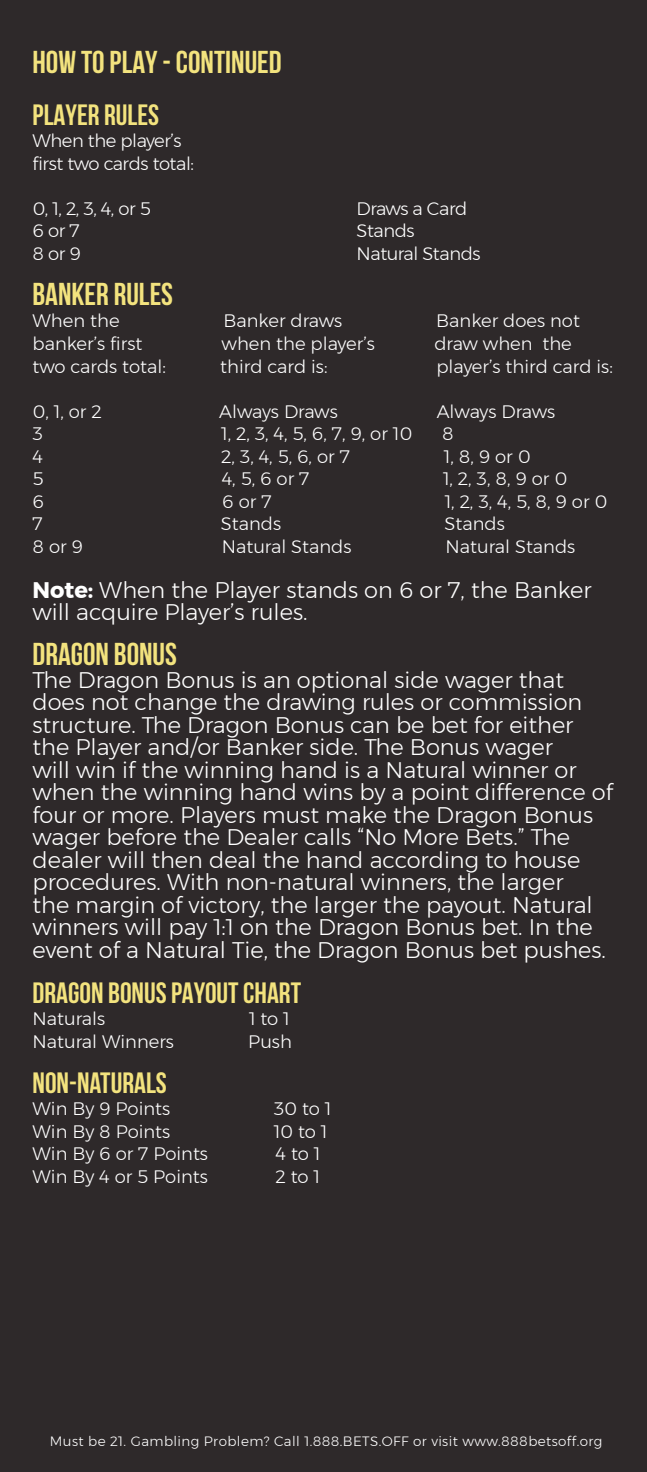
<style>
.page{position:relative;width:647px;height:1472px;background:#2e292a}
.page>*{position:absolute;margin:0;border:0;box-sizing:border-box;transform-origin:0 0}
.t1{font:700 31.5px "Bebas Neue";color:#f3e37e}
.t2{font:700 29.25px "Bebas Neue";color:#f3e37e}
.t3{font:300 22.5px/22.5px "Montserrat";color:#fff}
.t4{font:300 18px "Montserrat";color:#fff}
.t5{font:300 18px/22.5px "Montserrat";letter-spacing:-.025em;color:#fff}
.t6{font:300 13.5px "Montserrat";letter-spacing:.03em;color:#fff}
.s1{font-weight:700}
</style>
<div class="page">
<h1 class="t1" style="left:33px;top:45px;width:251px">HOW TO PLAY - CONTINUED</h1>
<h2 class="t2" style="left:33px;top:99px;width:128px">PLAYER RULES</h2>
<p class="t5" style="left:33px;top:129px;width:163px">When the player’s first two cards total:</p>
<p class="t4" style="left:33px;top:195px;width:120px">0, 1, 2, 3, 4, or 5</p>
<p class="t5" style="left:357px;top:197px;width:112px">Draws a Card</p>
<p class="t4" style="left:33px;top:217px;width:48px">6 or 7</p>
<p class="t4" style="left:357px;top:217px;width:60px">Stands</p>
<p class="t4" style="left:33px;top:240px;width:50px">8 or 9</p>
<p class="t5" style="left:357px;top:242px;width:125px">Natural Stands</p>
<h1 class="t1" style="left:33px;top:277px;width:142px">BANKER RULES</h1>
<p class="t4" style="left:33px;top:307px;width:89px">When the</p>
<p class="t4" style="left:224px;top:307px;width:120px">Banker draws</p>
<p class="t4" style="left:436px;top:307px;width:145px">Banker does not</p>
<p class="t4" style="left:33px;top:330px;width:111px">banker’s first</p>
<p class="t4" style="left:222px;top:330px;width:155px">when the player’s</p>
<p class="t4" style="left:434px;top:330px;width:139px">draw when the</p>
<p class="t4" style="left:33px;top:352px;width:135px">two cards total:</p>
<p class="t4" style="left:220px;top:352px;width:109px">third card is:</p>
<p class="t4" style="left:436px;top:352px;width:178px">player’s third card is:</p>
<p class="t4" style="left:33px;top:397px;width:71px">0, 1, or 2</p>
<p class="t4" style="left:219px;top:397px;width:120px">Always Draws</p>
<p class="t4" style="left:437px;top:397px;width:120px">Always Draws</p>
<p class="t4" style="left:33px;top:420px;width:12px">3</p>
<p class="t4" style="left:221px;top:420px;width:193px">1, 2, 3, 4, 5, 6, 7, 9, or 10</p>
<p class="t4" style="left:442px;top:420px;width:13px">8</p>
<p class="t4" style="left:33px;top:442px;width:12px">4</p>
<p class="t4" style="left:221px;top:442px;width:130px">2, 3, 4, 5, 6, or 7</p>
<p class="t4" style="left:444px;top:442px;width:88px">1, 8, 9 or 0</p>
<p class="t4" style="left:33px;top:465px;width:13px">5</p>
<p class="t4" style="left:222px;top:465px;width:89px">4, 5, 6 or 7</p>
<p class="t4" style="left:443px;top:465px;width:126px">1, 2, 3, 8, 9 or 0</p>
<p class="t4" style="left:33px;top:487px;width:13px">6</p>
<p class="t4" style="left:222px;top:487px;width:51px">6 or 7</p>
<p class="t4" style="left:445px;top:487px;width:164px">1, 2, 3, 4, 5, 8, 9 or 0</p>
<p class="t4" style="left:33px;top:510px;width:12px">7</p>
<p class="t4" style="left:221px;top:510px;width:62px">Stands</p>
<p class="t4" style="left:444px;top:510px;width:62px">Stands</p>
<p class="t4" style="left:33px;top:532px;width:52px">8 or 9</p>
<p class="t4" style="left:222px;top:532px;width:131px">Natural Stands</p>
<p class="t4" style="left:446px;top:532px;width:131px">Natural Stands</p>
<p class="t3" style="left:33px;top:578px;width:561px"><span class="s1">Note:</span> When the Player stands on 6 or 7, the Banker will acquire Player’s rules.</p>
<h1 class="t1" style="left:33px;top:637px;width:146px">DRAGON BONUS</h1>
<p class="t3" style="left:33px;top:668px;width:582px">The Dragon Bonus is an optional side wager that does not change the drawing rules or commission structure. The Dragon Bonus can be bet for either the Player and/or Banker side. The Bonus wager<br>will win if the winning hand is a Natural winner or when the winning hand wins by a point difference of four or more. Players must make the Dragon Bonus wager before the Dealer calls “No More Bets.” The dealer will then deal the hand according to house procedures. With non-natural winners, the larger<br>the margin of victory, the larger the payout. Natural winners will pay 1:1 on the Dragon Bonus bet. In the event of a Natural Tie, the Dragon Bonus bet pushes.</p>
<h2 class="t2" style="left:33px;top:976px;width:270px">DRAGON BONUS PAYOUT CHART</h2>
<p class="t4" style="left:33px;top:1005px;width:74px">Naturals</p>
<p class="t4" style="left:249px;top:1005px;width:42px">1 to 1</p>
<p class="t4" style="left:33px;top:1027px;width:143px">Natural Winners</p>
<p class="t4" style="left:248px;top:1027px;width:45px">Push</p>
<h2 class="t2" style="left:33px;top:1066px;width:136px">NON-NATURALS</h2>
<p class="t4" style="left:33px;top:1095px;width:139px">Win By 9 Points</p>
<p class="t4" style="left:274px;top:1095px;width:59px">30 to 1</p>
<p class="t4" style="left:33px;top:1117px;width:139px">Win By 8 Points</p>
<p class="t4" style="left:274px;top:1117px;width:55px">10 to 1</p>
<p class="t4" style="left:33px;top:1140px;width:177px">Win By 6 or 7 Points</p>
<p class="t4" style="left:276px;top:1140px;width:46px">4 to 1</p>
<p class="t4" style="left:33px;top:1162px;width:177px">Win By 4 or 5 Points</p>
<p class="t4" style="left:276px;top:1162px;width:46px">2 to 1</p>
<p class="t6" style="left:50px;top:1431px;width:554px">Must be 21. Gambling Problem? Call 1.888.BETS.OFF or visit www.888betsoff.org</p>
</div>
